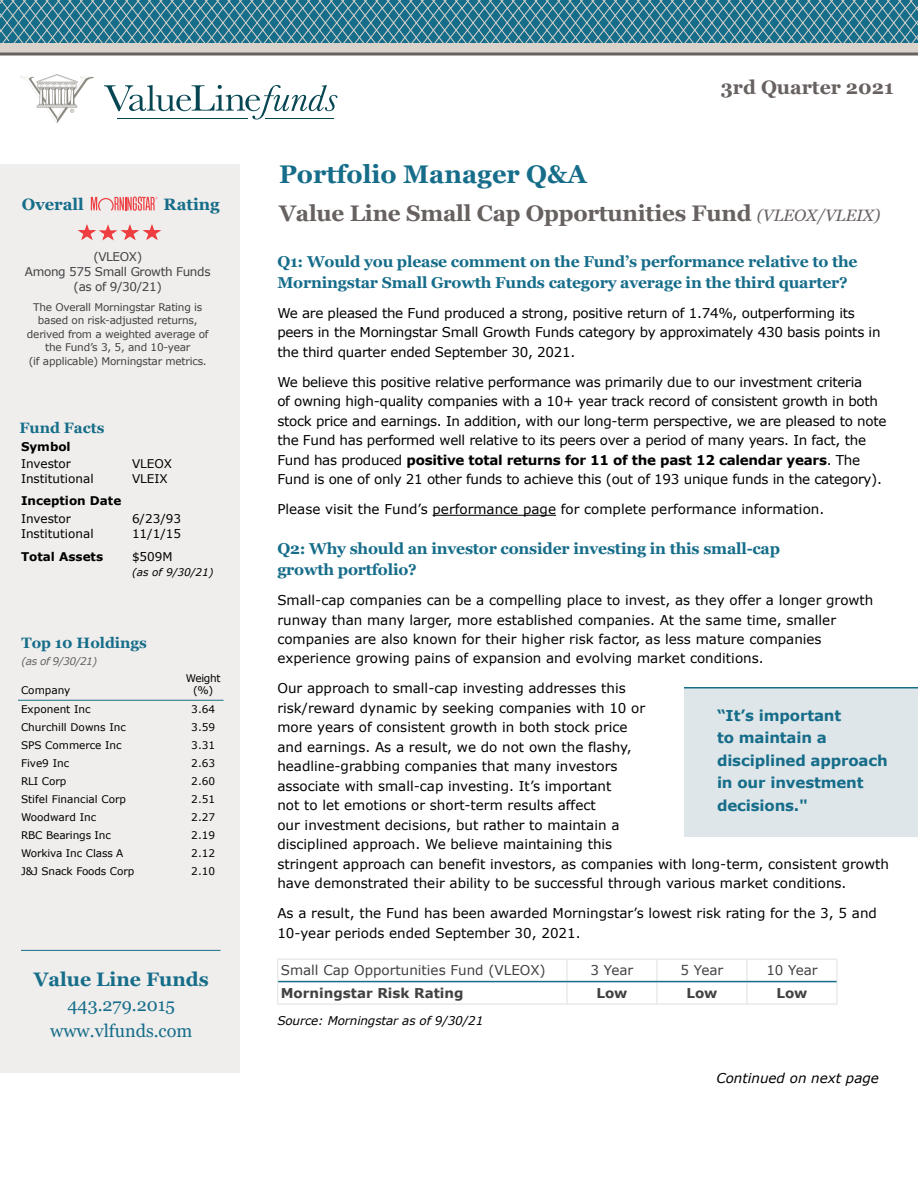
<style>
.page{position:relative;width:918px;height:1188px;background:#fff}
.page>*{position:absolute;margin:0;border:0;box-sizing:border-box;transform-origin:0 0}
.t1{font:700 25.5px "Georgia";color:#166d8a}
.t2{font:700 22.5px "Georgia";letter-spacing:-.01em;color:#676160}
.t3{font:700 19.5px "Georgia";color:#166d8a}
.t4{font:700 19.5px "Georgia";color:#676160}
.t5{font:18px/25.5px "Georgia";color:#166d8a;text-align:center}
.t6{font:700 16.5px "Georgia";color:#166d8a}
.t7{font:700 15.75px/20.7px "Georgia";letter-spacing:-.01em;color:#166d8a}
.t8{font:700 15px/22.5px "Verdana";letter-spacing:-.01em;color:#166d8a}
.t9{font:700 15px "Georgia";color:#166d8a}
.t10{font:13.5px/19.5px "Verdana";color:#000}
.t11{font:13.5px/19.5px "Verdana";letter-spacing:-.02em;color:#000}
.t12{font:13.5px "Verdana";color:#414042}
.t13{font:700 13.5px "Verdana";color:#414042}
.t14{font:italic 13.5px "Verdana";color:#000}
.t15{font:13.5px "Verdana";color:#434243}
.t16{font:12px/15px "Verdana";color:#000}
.t17{font:12px/15px "Verdana";letter-spacing:-.03em;color:#424142;text-align:center}
.t18{font:700 12px "Verdana";color:#000}
.t19{font:italic 12px "Verdana";letter-spacing:-.01em;color:#000}
.t20{font:10.5px/12.6px "Verdana";color:#000;text-align:center}
.t21{font:10.5px/13.5px "Verdana";letter-spacing:-.02em;color:#424142;text-align:center}
.t22{font:italic 10.5px "Verdana";color:#000}
.t23{font:italic 10.5px "Verdana";letter-spacing:-.04em;color:#676160}
.s1{color:#414042}
.s2{font-weight:400;font-style:italic;font-size:16.5px}
.s3{font-weight:700}
</style>
<div class="page">
<div style="left:0;top:164px;width:240px;height:908px;background:#efeeec"></div>
<hr style="left:21px;top:950px;width:199px;height:1px;background:#166d8a">
<hr style="left:433px;top:515px;width:123px;height:1px;background:#000">
<hr style="left:277px;top:959px;width:290px;height:1px;background:#e1dfdf">
<hr style="left:567px;top:959px;width:90px;height:1px;background:#e1dfdf">
<hr style="left:657px;top:959px;width:90px;height:1px;background:#e1dfdf">
<hr style="left:747px;top:959px;width:90px;height:1px;background:#e1dfdf">
<svg style="left:277px;top:959px;width:1px;height:45px"></svg>
<svg style="left:567px;top:960px;width:1px;height:44px"></svg>
<svg style="left:657px;top:960px;width:1px;height:44px"></svg>
<svg style="left:747px;top:960px;width:1px;height:44px"></svg>
<svg style="left:837px;top:959px;width:1px;height:45px"></svg>
<hr style="left:277px;top:1004px;width:290px;height:1px;background:#e1dfdf">
<hr style="left:567px;top:1004px;width:90px;height:1px;background:#e1dfdf">
<hr style="left:657px;top:1004px;width:90px;height:1px;background:#e1dfdf">
<hr style="left:747px;top:1004px;width:90px;height:1px;background:#e1dfdf">
<hr style="left:278px;top:981px;width:289px;height:1px;background:#166d8a">
<hr style="left:567px;top:981px;width:90px;height:1px;background:#166d8a">
<hr style="left:657px;top:981px;width:90px;height:1px;background:#166d8a">
<hr style="left:747px;top:981px;width:90px;height:1px;background:#166d8a">
<svg style="left:20px;top:74px;width:74px;height:49px"></svg>
<svg style="left:104px;top:85px;width:233px;height:35px"></svg>
<hr style="left:117px;top:118px;width:131px;height:1px;background:#064652">
<hr style="left:266px;top:118px;width:68px;height:1px;background:#064652">
<svg style="left:0;top:0;width:918px;height:43px;background:#3f8297"></svg>
<div style="left:0;top:43px;width:918px;height:9px;background:#dad3cb"></div>
<svg style="left:0;top:52px;width:918px;height:4px;background:#888281"></svg>
<hr style="left:18px;top:700px;width:165px;height:1px;background:#166d8a">
<hr style="left:183px;top:700px;width:41px;height:1px;background:#166d8a">
<svg style="left:91px;top:197px;width:67px;height:14px"></svg>
<svg style="left:77px;top:224px;width:85px;height:17px"></svg>
<div style="left:684px;top:687px;width:234px;height:150px;background:#dfe6e9"></div>
<hr style="left:684px;top:687px;width:234px;height:1px;background:#166d8a">
<p class="t6" style="left:22px;top:194px;width:64px">Overall</p>
<p class="t6" style="left:164px;top:194px;width:58px">Rating</p>
<p class="t17" style="left:25px;top:249px;width:187px">(VLEOX)<br>Amo<span class="s1">ng 575 Small</span> Growth Funds (as of 9/30/21)</p>
<p class="t21" style="left:27px;top:300px;width:183px">The Overall Morningstar Rating is based on risk-adjusted returns, derived from a weighted average of the Fund’s 3, 5, and 10-year<br>(if applicable) Morningstar metrics.</p>
<p class="t9" style="left:20px;top:418px;width:86px">Fund Facts</p>
<p class="t18" style="left:21px;top:439px;width:51px">Symbol</p>
<p class="t16" style="left:21px;top:456px;width:74px">Investor<br>Institutional</p>
<p class="t16" style="left:132px;top:456px;width:42px">VLEOX<br>VLEIX</p>
<p class="t18" style="left:21px;top:493px;width:102px">Inception Date</p>
<p class="t16" style="left:21px;top:511px;width:74px">Investor<br>Institutional</p>
<p class="t16" style="left:132px;top:511px;width:51px">6/23/93<br>11/1/15</p>
<p class="t18" style="left:21px;top:548px;width:84px">Total Assets</p>
<p class="t16" style="left:132px;top:549px;width:42px">$509M</p>
<p class="t22" style="left:132px;top:565px;width:83px">(as of 9/30/21)</p>
<p class="t9" style="left:21px;top:633px;width:127px">Top 10 Holdings</p>
<p class="t23" style="left:21px;top:654px;width:77px">(as of 9/30/21)</p>
<p class="t20" style="left:21px;top:684px;width:51px">Company</p>
<p class="t20" style="left:186px;top:671px;width:36px">Weight (%)</p>
<p class="t20" style="left:21px;top:703px;width:71px">Exponent Inc</p>
<p class="t20" style="left:191px;top:703px;width:25px">3.64</p>
<p class="t20" style="left:21px;top:721px;width:106px">Churchill Downs Inc</p>
<p class="t20" style="left:191px;top:721px;width:25px">3.59</p>
<p class="t20" style="left:21px;top:739px;width:102px">SPS Commerce Inc</p>
<p class="t20" style="left:191px;top:739px;width:25px">3.31</p>
<p class="t20" style="left:21px;top:757px;width:50px">Five9 Inc</p>
<p class="t20" style="left:191px;top:757px;width:25px">2.63</p>
<p class="t20" style="left:21px;top:775px;width:47px">RLI Corp</p>
<p class="t20" style="left:191px;top:775px;width:25px">2.60</p>
<p class="t20" style="left:21px;top:793px;width:107px">Stifel Financial Corp</p>
<p class="t20" style="left:191px;top:793px;width:25px">2.51</p>
<p class="t20" style="left:21px;top:811px;width:77px">Woodward Inc</p>
<p class="t20" style="left:191px;top:811px;width:25px">2.27</p>
<p class="t20" style="left:21px;top:829px;width:91px">RBC Bearings Inc</p>
<p class="t20" style="left:191px;top:829px;width:25px">2.19</p>
<p class="t20" style="left:21px;top:847px;width:104px">Workiva Inc Class A</p>
<p class="t20" style="left:191px;top:847px;width:25px">2.12</p>
<p class="t20" style="left:21px;top:865px;width:115px">J&amp;J Snack Foods Corp</p>
<p class="t20" style="left:191px;top:865px;width:25px">2.10</p>
<h3 class="t3" style="left:34px;top:966px;width:177px">Value Line Funds</h3>
<h3 class="t5" style="left:50px;top:993px;width:144px">443.279.2015 www.vlfunds.com</h3>
<h3 class="t4" style="left:721px;top:75px;width:174px">3rd Quarter 2021</h3>
<h1 class="t1" style="left:279px;top:158px;width:309px">Portfolio Manager Q&amp;A</h1>
<h2 class="t2" style="left:279px;top:198px;width:603px">Value Line Small Cap Opportunities Fund <span class="s2">(VLEOX/VLEIX)</span></h2>
<p class="t7" style="left:277px;top:251px;width:582px">Q1: Would you please comment on the Fund’s performance relative to the<br>Morningstar Small Growth Funds category average in the third quarter?</p>
<p class="t11" style="left:277px;top:303px;width:605px">We are pleased the Fund produced a strong, positive return of 1.74%, outperforming its peers in the Morningstar Small Growth Funds category by approximately 430 basis points in the third quarter ended September 30, 2021.</p>
<p class="t11" style="left:277px;top:372px;width:611px">We believe this positive relative performance was primarily due to our investment criteria<br>of owning high-quality companies with a 10+ year track record of consistent growth in both stock price and earnings. In addition, with our long-term perspective, we are pleased to note the Fund has performed well relative to its peers over a period of many years. In fact, the Fund has produced <span class="s3">positive total returns for 11 of the past 12 calendar years</span>. The Fund is one of only 21 other funds to achieve this (out of 193 unique funds in the category).</p>
<p class="t10" style="left:277px;top:499px;width:548px">Please visit the Fund’s performance page for complete performance information.</p>
<p class="t7" style="left:277px;top:539px;width:504px">Q2: Why should an investor consider investing in this small-cap growth portfolio?</p>
<p class="t10" style="left:277px;top:590px;width:598px">Small-cap companies can be a compelling place to invest, as they offer a longer growth runway than many larger, more established companies. At the same time, smaller companies are also known for their higher risk factor, as less mature companies experience growing pains of expansion and evolving market conditions.</p>
<p class="t10" style="left:277px;top:679px;width:613px">Our approach to small-cap investing addresses this<br>risk/reward dynamic by seeking companies with 10 or<br>more years of consistent growth in both stock price<br>and earnings. As a result, we do not own the flashy,<br>headline-grabbing companies that many investors<br>associate with small-cap investing. It’s important<br>not to let emotions or short-term results affect<br>our investment decisions, but rather to maintain a<br>disciplined approach. We believe maintaining this<br>stringent approach can benefit investors, as companies with long-term, consistent growth have demonstrated their ability to be successful through various market conditions.</p>
<p class="t10" style="left:277px;top:904px;width:601px">As a result, the Fund has been awarded Morningstar’s lowest risk rating for the 3, 5 and<br>10-year periods ended September 30, 2021.</p>
<p class="t12" style="left:281px;top:961px;width:267px">Small Cap Opportunities Fund (VLEOX)</p>
<p class="t15" style="left:591px;top:961px;width:44px">3 Year</p>
<p class="t15" style="left:681px;top:961px;width:44px">5 Year</p>
<p class="t15" style="left:766px;top:961px;width:53px">10 Year</p>
<p class="t13" style="left:281px;top:984px;width:184px">Morningstar Risk Rating</p>
<p class="t13" style="left:596px;top:984px;width:33px">Low</p>
<p class="t13" style="left:686px;top:984px;width:33px">Low</p>
<p class="t13" style="left:776px;top:984px;width:33px">Low</p>
<p class="t19" style="left:277px;top:1013px;width:207px">Source: Morningstar as of 9/30/21</p>
<p class="t8" style="left:717px;top:704px;width:172px">“It’s important<br>to maintain a disciplined approach in our investment decisions."</p>
<p class="t14" style="left:716px;top:1069px;width:164px">Continued on next page</p>
</div>
